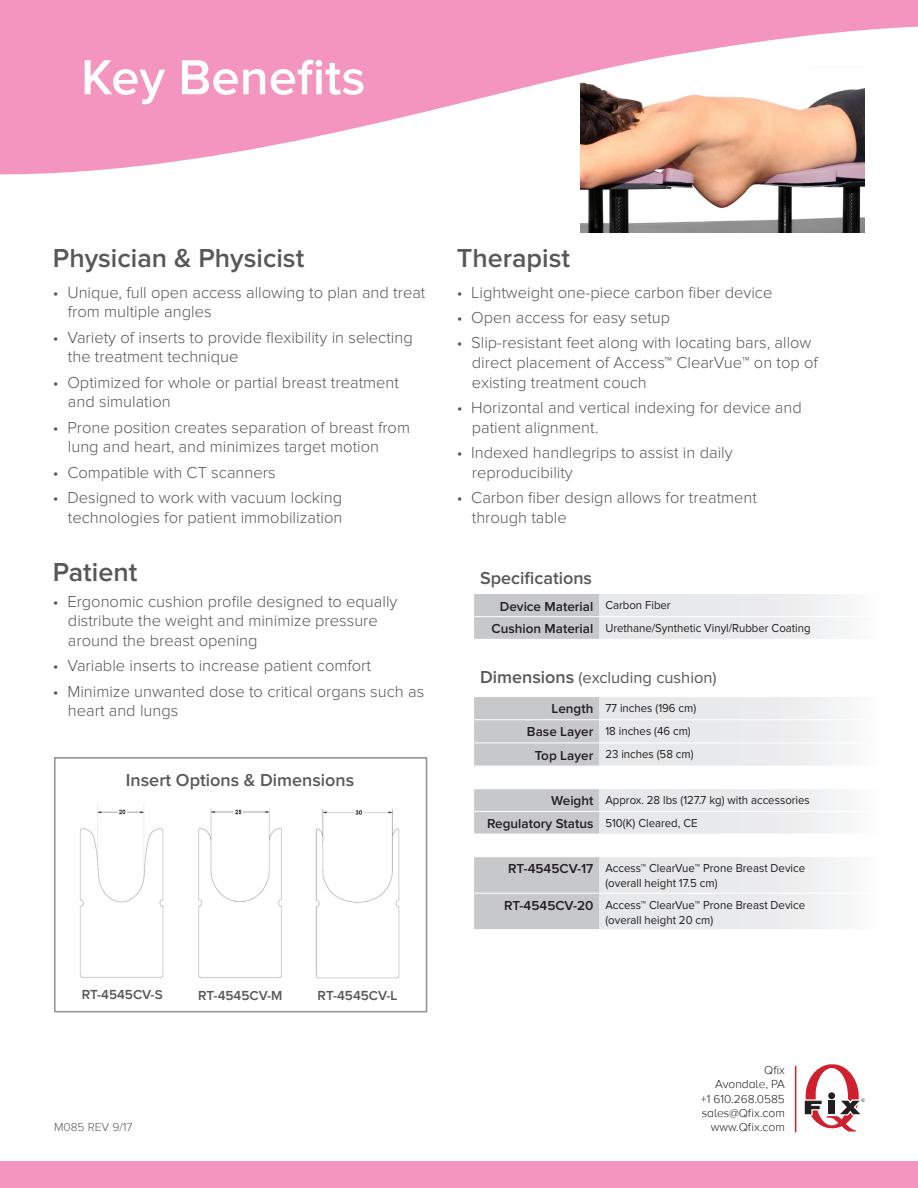
<style>
.page{position:relative;width:918px;height:1188px;background:#fff}
.page>*{position:absolute;margin:0;border:0;box-sizing:border-box;transform-origin:0 0}
.t1{font:600 51px "Proxima Nova";color:#fff}
.middle_page_headers{font:600 27px "Proxima Nova";color:#57585a}
.t2{font:600 18px "Proxima Nova";color:#57585a}
.middle_page_headers-2{font:300 16.5px/19.8px "Proxima Nova";color:#57585a}
.t3{font:16.5px "Proxima Nova";color:#57585a}
.t4{font:600 13.5px "Proxima Nova";color:#231f20}
.t5{font:600 13.5px "Proxima Nova A";color:#57585a}
.t6{font:12px/15px "Proxima Nova";color:#231f20;scale:.95 1}
.t7{font:300 12px "Proxima Nova A";color:#231f20}
.t8{font:300 12px "Proxima Nova A";color:#57585a}
.s1{font-weight:600;font-size:18px}
</style>
<div class="page">
<svg style="left:0;top:0;width:918px;height:233px"></svg>
<div style="left:0;top:1161px;width:918px;height:27px;background:#f395bf"></div>
<hr style="left:795px;top:1066px;width:1px;height:66px;background:#d0202e">
<svg style="left:804px;top:1064px;width:61px;height:68px"></svg>
<img style="left:80px;top:803px;width:320px;height:176px">
<div style="left:54px;top:757px;width:373px;height:255px;border:2px solid #939598"></div>
<svg style="left:474px;top:594px;width:125px;height:335px"></svg>
<svg style="left:599px;top:594px;width:243px;height:335px"></svg>
<hr style="left:474px;top:616px;width:125px;height:1px;background:#fff">
<hr style="left:599px;top:616px;width:281px;height:1px;background:#fff">
<hr style="left:474px;top:639px;width:125px;height:1px;background:#fff">
<hr style="left:599px;top:639px;width:281px;height:1px;background:#fff">
<hr style="left:474px;top:663px;width:125px;height:1px;background:#fff">
<hr style="left:599px;top:663px;width:281px;height:1px;background:#fff">
<hr style="left:474px;top:696px;width:125px;height:1px;background:#fff">
<hr style="left:599px;top:696px;width:281px;height:1px;background:#fff">
<hr style="left:474px;top:719px;width:125px;height:1px;background:#fff">
<hr style="left:599px;top:719px;width:281px;height:1px;background:#fff">
<hr style="left:474px;top:743px;width:125px;height:1px;background:#fff">
<hr style="left:599px;top:743px;width:281px;height:1px;background:#fff">
<hr style="left:474px;top:766px;width:125px;height:1px;background:#fff">
<hr style="left:599px;top:766px;width:281px;height:1px;background:#fff">
<hr style="left:474px;top:788px;width:125px;height:1px;background:#fff">
<hr style="left:599px;top:788px;width:281px;height:1px;background:#fff">
<hr style="left:474px;top:811px;width:125px;height:1px;background:#fff">
<hr style="left:599px;top:811px;width:281px;height:1px;background:#fff">
<hr style="left:474px;top:834px;width:125px;height:1px;background:#fff">
<hr style="left:599px;top:834px;width:281px;height:1px;background:#fff">
<hr style="left:474px;top:856px;width:125px;height:1px;background:#fff">
<hr style="left:599px;top:856px;width:281px;height:1px;background:#fff">
<hr style="left:474px;top:893px;width:125px;height:1px;background:#fff">
<hr style="left:599px;top:893px;width:281px;height:1px;background:#fff">
<p class="t1" style="left:81px;top:48px;width:286px">Key Benefits</p>
<p class="middle_page_headers" style="left:53px;top:243px;width:253px">Physician &amp; Physicist</p>
<p class="middle_page_headers-2" style="left:68px;top:282px;width:359px;text-indent:-15px">• Unique, full open access allowing to plan and treat from multiple angles</p>
<p class="middle_page_headers-2" style="left:68px;top:327px;width:346px;text-indent:-15px">• Variety of inserts to provide flexibility in selecting the treatment technique</p>
<p class="middle_page_headers-2" style="left:68px;top:372px;width:333px;text-indent:-15px">• Optimized for whole or partial breast treatment and simulation</p>
<p class="middle_page_headers-2" style="left:68px;top:417px;width:344px;text-indent:-15px">• Prone position creates separation of breast from lung and heart, and minimizes target motion</p>
<p class="middle_page_headers-2" style="left:53px;top:462px;width:224px">• Compatible with CT scanners</p>
<p class="middle_page_headers-2" style="left:53px;top:488px;width:291px;text-align:right">• Designed to work with vacuum locking technologies for patient immobilization</p>
<p class="middle_page_headers" style="left:53px;top:557px;width:86px">Patient</p>
<p class="middle_page_headers-2" style="left:68px;top:591px;width:331px;text-indent:-15px">• Ergonomic cushion profile designed to equally distribute the weight and minimize pressure around the breast opening</p>
<p class="middle_page_headers-2" style="left:53px;top:656px;width:320px">• Variable inserts to increase patient comfort</p>
<p class="middle_page_headers-2" style="left:68px;top:681px;width:358px;text-indent:-15px">• Minimize unwanted dose to critical organs such as heart and lungs</p>
<p class="t2" style="left:126px;top:770px;width:230px">Insert Options &amp; Dimensions</p>
<p class="t5" style="left:82px;top:987px;width:82px">RT-4545CV-S</p>
<p class="t5" style="left:198px;top:987px;width:86px">RT-4545CV-M</p>
<p class="t5" style="left:318px;top:987px;width:81px">RT-4545CV-L</p>
<p class="t8" style="left:54px;top:1120px;width:80px">M085 REV 9/17</p>
<p class="middle_page_headers" style="left:457px;top:243px;width:115px">Therapist</p>
<p class="middle_page_headers-2" style="left:457px;top:283px;width:317px">• Lightweight one-piece carbon fiber device</p>
<p class="middle_page_headers-2" style="left:457px;top:308px;width:215px">• Open access for easy setup</p>
<p class="middle_page_headers-2" style="left:472px;top:333px;width:348px;text-indent:-15px">• Slip-resistant feet along with locating bars, allow direct placement of Access™ ClearVue™ on top of existing treatment couch</p>
<p class="middle_page_headers-2" style="left:472px;top:398px;width:332px;text-indent:-15px">• Horizontal and vertical indexing for device and patient alignment.</p>
<p class="middle_page_headers-2" style="left:472px;top:443px;width:262px;text-indent:-15px">• Indexed handlegrips to assist in daily reproducibility</p>
<p class="middle_page_headers-2" style="left:472px;top:488px;width:287px;text-indent:-15px">• Carbon fiber design allows for treatment through table</p>
<p class="t2" style="left:480px;top:567px;width:113px">Specifications</p>
<p class="t4" style="left:500px;top:598px;width:95px">Device Material</p>
<p class="t6" style="left:605px;top:598px;width:70px">Carbon Fiber</p>
<p class="t4" style="left:492px;top:621px;width:103px">Cushion Material</p>
<p class="t6" style="left:605px;top:621px;width:218px">Urethane/Synthetic Vinyl/Rubber Coating</p>
<p class="t3" style="left:480px;top:668px;width:238px"><span class="s1">Dimensions</span> (excluding cushion)</p>
<p class="t4" style="left:552px;top:701px;width:43px">Length</p>
<p class="t6" style="left:605px;top:701px;width:97px">77 inches (196 cm)</p>
<p class="t4" style="left:527px;top:724px;width:68px">Base Layer</p>
<p class="t6" style="left:605px;top:724px;width:91px">18 inches (46 cm)</p>
<p class="t4" style="left:535px;top:747px;width:60px">Top Layer</p>
<p class="t6" style="left:605px;top:747px;width:94px">23 inches (58 cm)</p>
<p class="t4" style="left:551px;top:793px;width:44px">Weight</p>
<p class="t6" style="left:605px;top:793px;width:217px">Approx. 28 lbs (127.7 kg) with accessories</p>
<p class="t4" style="left:487px;top:816px;width:108px">Regulatory Status</p>
<p class="t6" style="left:605px;top:816px;width:99px">510(K) Cleared, CE</p>
<p class="t4" style="left:508px;top:861px;width:87px">RT-4545CV-17</p>
<p class="t6" style="left:605px;top:861px;width:212px">Access™ ClearVue™ Prone Breast Device (overall height 17.5 cm)</p>
<p class="t4" style="left:504px;top:898px;width:91px">RT-4545CV-20</p>
<p class="t6" style="left:605px;top:897px;width:212px">Access™ ClearVue™ Prone Breast Device (overall height 20 cm)</p>
<p class="t7" style="left:764px;top:1063px;width:22px">Qfix</p>
<p class="t7" style="left:715px;top:1078px;width:71px">Avondale, PA</p>
<p class="t7" style="left:701px;top:1092px;width:86px">+1 610.268.0585</p>
<p class="t7" style="left:702px;top:1106px;width:85px">sales@Qfix.com</p>
<p class="t7" style="left:711px;top:1121px;width:76px">www.Qfix.com</p>
</div>
